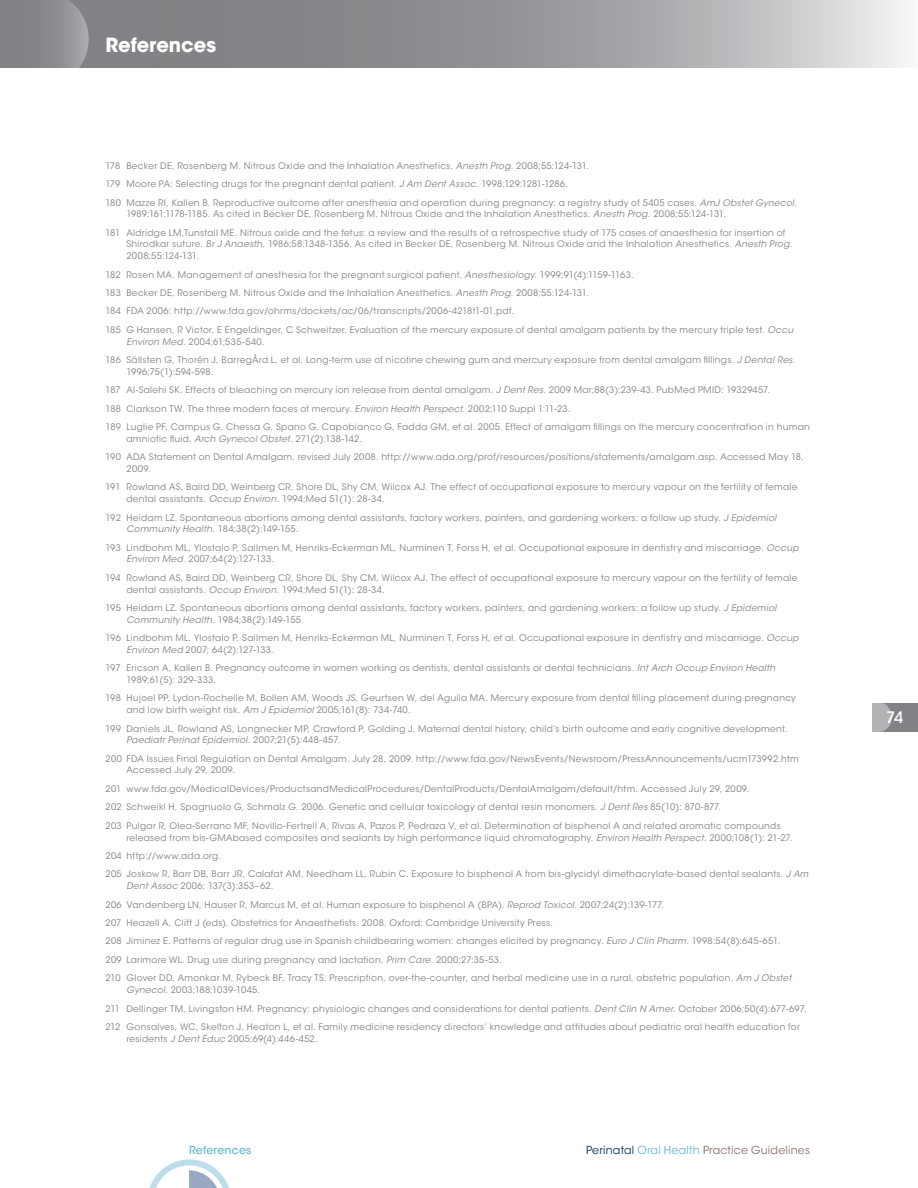
<style>
.page{position:relative;width:918px;height:1188px;background:#fff}
.page>*{position:absolute;margin:0;border:0;box-sizing:border-box;transform-origin:0 0}
.t1{font:700 19.5px "ITC Avant Garde Std";color:#fff}
.t2{font:500 15.75px "ITC Avant Garde Std";color:#fff}
.t3{font:10.95px "ITC Avant Garde Std";letter-spacing:.02em;color:#89736e}
.t4{font:500 10.95px "ITC Avant Garde Std";letter-spacing:.02em;color:#65b8cf}
.t5{font:9px/18.5px "ITC Avant Garde Std";letter-spacing:.035em;color:#808285}
.s1{font-style:italic}
.s2{color:#00355f}
.s3{color:#65b8cf}
</style>
<div class="page">
<div style="left:872px;top:703px;width:46px;height:28px;background:#808285"></div>
<svg style="left:872px;top:703px;width:20px;height:28px"></svg>
<svg style="left:89px;top:0;width:815px;height:68px;background:#9ea0a2"></svg>
<svg style="left:0;top:0;width:89px;height:68px;background:#898b8d"></svg>
<svg style="left:149px;top:1159px;width:80px;height:29px"></svg>
<h1 class="t1" style="left:105px;top:32px;width:112px">References</h1>
<p class="t5" style="left:105px;top:156px;width:693px">178 Becker DE, Rosenberg M. Nitrous Oxide and the Inhalation Anesthetics. <span class="s1">Anesth Prog</span>. 2008;55:124-131.<br>179 Moore PA: Selecting drugs for the pregnant dental patient. <span class="s1">J Am Dent Assoc</span>. 1998;129:1281-1286.<br>180 Mazze RI, Kallen B. Reproductive outcome after anesthesia and operation during pregnancy: a registry study of 5405 cases. <span class="s1">AmJ Obstet Gynecol</span>.</p>
<p class="t5" style="left:105px;top:205px;width:681px;text-indent:21px">1989;161:1178-1185. As cited in Becker DE, Rosenberg M. Nitrous Oxide and the Inhalation Anesthetics. <span class="s1">Anesth Prog</span>. 2008;55:124-131.<br>181 Aldridge LM,Tunstall ME. Nitrous oxide and the fetus: a review and the results of a retrospective study of 175 cases of anaesthesia for insertion of</p>
<p class="t5" style="left:126px;top:238px;width:667px;line-height:11.7px">Shirodkar suture. <span class="s1">Br J Anaesth</span>. 1986;58:1348-1356. As cited in Becker DE, Rosenberg M. Nitrous Oxide and the Inhalation Anesthetics. <span class="s1">Anesth Prog</span>.<br>2008;55:124-131.</p>
<p class="t5" style="left:105px;top:265px;width:689px">182 Rosen MA. Management of anesthesia for the pregnant surgical patient. <span class="s1">Anesthesiology</span>. 1999;91(4):1159-1163.<br>183 Becker DE, Rosenberg M. Nitrous Oxide and the Inhalation Anesthetics. <span class="s1">Anesth Prog</span>. 2008;55:124-131.<br>184 FDA 2006: http://www.fda.gov/ohrms/dockets/ac/06/transcripts/2006-4218t1-01.pdf.<br>185 G Hansen, R Victor, E Engeldinger, C Schweitzer. Evaluation of the mercury exposure of dental amalgam patients by the mercury triple test. <span class="s1">Occu</span></p>
<p class="t5" style="left:105px;top:332px;width:692px;text-indent:21px"><span class="s1">Environ Med</span>. 2004;61;535-540.<br>186 Sällsten G, Thorén J, BarregÅrd L, et al. Long-term use of nicotine chewing gum and mercury exposure from dental amalgam fillings. <span class="s1">J Dental Res</span>.</p>
<p class="t5" style="left:105px;top:362px;width:706px;text-indent:21px">1996;75(1):594-598.<br>187 Al-Salehi SK. Effects of bleaching on mercury ion release from dental amalgam. <span class="s1">J Dent Res</span>. 2009 Mar;88(3):239-43. PubMed PMID: 19329457.<br>188 Clarkson TW. The three modern faces of mercury. <span class="s1">Environ Health Perspect</span>. 2002;110 Suppl 1:11-23.<br>189 Luglie PF, Campus G, Chessa G, Spano G, Capobianco G, Fadda GM, et al. 2005. Effect of amalgam fillings on the mercury concentration in human</p>
<p class="t5" style="left:105px;top:429px;width:700px;text-indent:21px">amniotic fluid. <span class="s1">Arch Gynecol Obstet</span>. 271(2):138-142.<br>190 ADA Statement on Dental Amalgam, revised July 2008. http://www.ada.org/prof/resources/positions/statements/amalgam.asp. Accessed May 18,</p>
<p class="t5" style="left:105px;top:460px;width:693px;text-indent:21px">2009.<br>191 Rowland AS, Baird DD, Weinberg CR, Shore DL, Shy CM, Wilcox AJ. The effect of occupational exposure to mercury vapour on the fertility of female</p>
<p class="t5" style="left:105px;top:490px;width:673px;text-indent:21px">dental assistants. <span class="s1">Occup Environ</span>. 1994;Med 51(1): 28-34.<br>192 Heidam LZ. Spontaneous abortions among dental assistants, factory workers, painters, and gardening workers: a follow up study. <span class="s1">J Epidemiol</span></p>
<p class="t5" style="left:105px;top:520px;width:695px;text-indent:21px"><span class="s1">Community Health</span>. 184;38(2):149-155.<br>193 Lindbohm ML, Ylostalo P, Sallmen M, Henriks-Eckerman ML, Nurminen T, Forss H, et al. Occupational exposure in dentistry and miscarriage. <span class="s1">Occup</span></p>
<p class="t5" style="left:105px;top:550px;width:693px;text-indent:21px"><span class="s1">Environ Med</span>. 2007;64(2):127-133.<br>194 Rowland AS, Baird DD, Weinberg CR, Shore DL, Shy CM, Wilcox AJ. The effect of occupational exposure to mercury vapour on the fertility of female</p>
<p class="t5" style="left:105px;top:580px;width:673px;text-indent:21px">dental assistants. <span class="s1">Occup Environ</span>. 1994;Med 51(1): 28-34.<br>195 Heidam LZ. Spontaneous abortions among dental assistants, factory workers, painters, and gardening workers: a follow up study. <span class="s1">J Epidemiol</span></p>
<p class="t5" style="left:105px;top:610px;width:695px;text-indent:21px"><span class="s1">Community Health</span>. 1984;38(2):149-155.<br>196 Lindbohm ML, Ylostalo P, Sallmen M, Henriks-Eckerman ML, Nurminen T, Forss H, et al. Occupational exposure in dentistry and miscarriage. <span class="s1">Occup</span></p>
<p class="t5" style="left:105px;top:640px;width:671px;text-indent:21px"><span class="s1">Environ Med</span> 2007; 64(2):127-133.<br>197 Ericson A, Kallen B. Pregnancy outcome in women working as dentists, dental assistants or dental technicians. <span class="s1">Int Arch Occup Environ Health</span></p>
<p class="t5" style="left:105px;top:671px;width:692px;text-indent:21px">1989;61(5): 329-333.<br>198 Hujoel PP, Lydon-Rochelle M, Bollen AM, Woods JS, Geurtsen W, del Aguila MA. Mercury exposure from dental filling placement during pregnancy</p>
<p class="t5" style="left:105px;top:701px;width:683px;text-indent:21px">and low birth weight risk. <span class="s1">Am J Epidemiol</span> 2005;161(8): 734-740.<br>199 Daniels JL, Rowland AS, Longnecker MP, Crawford P, Golding J. Maternal dental history, child’s birth outcome and early cognitive development.</p>
<p class="t5" style="left:105px;top:731px;width:695px;text-indent:21px"><span class="s1">Paediatr Perinat Epidemiol</span>. 2007;21(5):448-457.<br>200 FDA Issues Final Regulation on Dental Amalgam. July 28, 2009. http://www.fda.gov/NewsEvents/Newsroom/PressAnnouncements/ucm173992.htm</p>
<p class="t5" style="left:105px;top:761px;width:677px;text-indent:21px">Accessed July 29, 2009.<br>201 www.fda.gov/MedicalDevices/ProductsandMedicalProcedures/DentalProducts/DentalAmalgam/default/htm. Accessed July 29, 2009.<br>202 Schweikl H, Spagnuolo G, Schmalz G. 2006. Genetic and cellular toxicology of dental resin monomers. <span class="s1">J Dent Res</span> 85(10): 870-877.<br>203 Pulgar R, Olea-Serrano MF, Novillo-Fertrell A, Rivas A, Pazos P, Pedraza V, et al. Determination of bisphenol A and related aromatic compounds</p>
<p class="t5" style="left:105px;top:828px;width:705px;text-indent:21px">released from bis-GMAbased composites and sealants by high performance liquid chromatography. <span class="s1">Environ Health Perspect</span>. 2000;108(1): 21-27.<br>204 http://www.ada.org.<br>205 Joskow R, Barr DB, Barr JR, Calafat AM, Needham LL, Rubin C. Exposure to bisphenol A from bis-glycidyl dimethacrylate-based dental sealants. <span class="s1">J Am</span></p>
<p class="t5" style="left:106px;top:877px;width:688px;text-indent:21px"><span class="s1">Dent Assoc</span> 2006; 137(3):353–62.<br>206 Vandenberg LN, Hauser R, Marcus M, et al. Human exposure to bisphenol A (BPA). <span class="s1">Reprod Toxicol</span>. 2007;24(2):139-177.<br>207 Heazell A, Clift J (eds). Obstetrics for Anaesthetists. 2008. Oxford: Cambridge University Press.<br>208 Jiminez E. Patterns of regular drug use in Spanish childbearing women: changes elicited by pregnancy. <span class="s1">Euro J Clin Pharm</span>. 1998:54(8):645-651.<br>209 Larimore WL. Drug use during pregnancy and lactation. <span class="s1">Prim Care</span>. 2000;27:35-53.<br>210 Glover DD, Amonkar M, Rybeck BF, Tracy TS. Prescription, over-the-counter, and herbal medicine use in a rural, obstetric population. <span class="s1">Am J Obstet</span></p>
<p class="t5" style="left:106px;top:981px;width:703px;text-indent:21px"><span class="s1">Gynecol</span>. 2003;188:1039-1045.<br>211 Dellinger TM, Livingston HM. Pregnancy: physiologic changes and considerations for dental patients. <span class="s1">Dent Clin N Amer</span>. October 2006;50(4):677-697.<br>212 Gonsalves, WC, Skelton J, Heaton L, et al. Family medicine residency directors’ knowledge and attitudes about pediatric oral health education for</p>
<p class="t5" style="left:127px;top:1029px;width:193px">residents <span class="s1">J Dent Educ</span> 2005;69(4):446-452.</p>
<p class="t4" style="left:189px;top:1143px;width:64px">References</p>
<p class="t3" style="left:586px;top:1143px;width:225px"><span class="s2">Perinatal</span> <span class="s3">Oral Health</span> Practice Guidelines</p>
<h2 class="t2" style="left:886px;top:707px;width:19px">74</h2>
</div>
